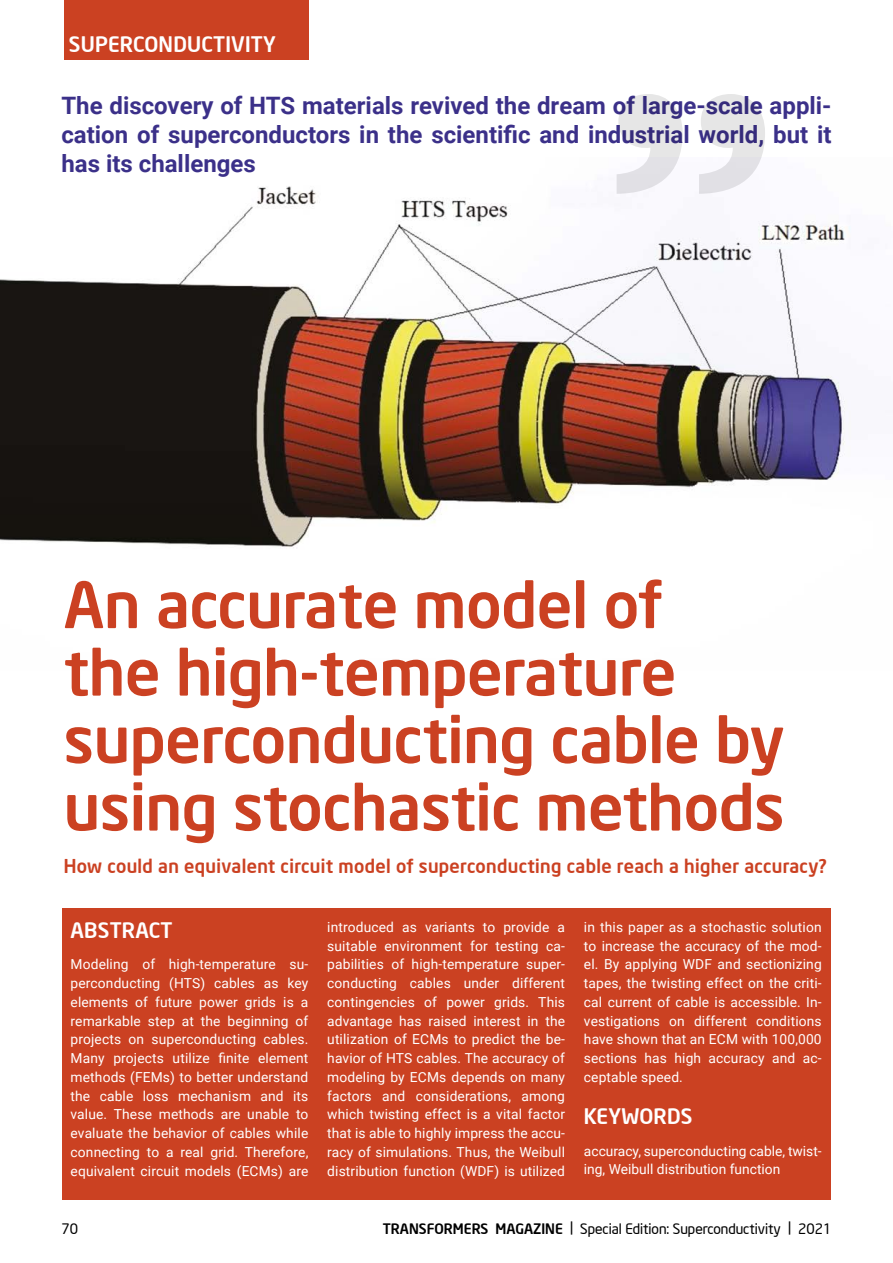
<style>
.page{position:relative;width:893px;height:1263px;background:#fff}
.page>*{position:absolute;margin:0;border:0;box-sizing:border-box;transform-origin:0 0}
.t1{font:500 63px/67.5px "Neo Sans Intel";color:#cb4122}
.t2{font:700 24px/28.8px "Roboto";color:#3b3089;text-align:justify}
.t3{font:500 21px "Neo Sans Intel";letter-spacing:.01em;color:#fff}
.t4{font:500 18.75px "Neo Sans Intel";letter-spacing:.02em;color:#cb4122}
.t5{font:14.25px "Neo Sans Intel";color:#000}
.t6{font:13.8px/18.8px "Roboto";letter-spacing:.01em;color:#fff;text-align:justify}
.s1{font-weight:500}
</style>
<div class="page">
<img style="left:0;top:174px;width:851px;height:374px">
<div style="left:62px;top:908px;width:769px;height:291px;background:#cb4122"></div>
<svg style="left:617px;top:94px;width:148px;height:100px"></svg>
<div style="left:64px;top:0;width:244px;height:60px;background:#cb4122"></div>
<h3 class="t3" style="left:69px;top:31px;width:209px">SUPERCONDUCTIVITY</h3>
<h2 class="t2" style="left:61px;top:90px;width:772px">The discovery of HTS materials revived the dream of large-scale appli&shy;cation of superconductors in the scientific and industrial world, but it has its challenges</h2>
<h1 class="t1" style="left:64px;top:570px;width:722px">An accurate model of<br>the high-temperature superconducting cable by using stochastic methods</h1>
<h3 class="t4" style="left:64px;top:854px;width:764px">How could an equivalent circuit model of superconducting cable reach a higher accuracy?</h3>
<h3 class="t3" style="left:71px;top:917px;width:104px">ABSTRACT</h3>
<p class="t6" style="left:71px;top:954px;width:239px">Modeling of high-temperature su&shy;perconducting (HTS) cables as key elements of future power grids is a remarkable step at the beginning of projects on superconducting cables.<br>Many projects utilize finite element methods (FEMs) to better understand the cable loss mechanism and its value. These methods are unable to evaluate the behavior of cables while connecting to a real grid. Therefore, equivalent circuit models (ECMs) are</p>
<p class="t5" style="left:61px;top:1220px;width:18px">70</p>
<p class="t6" style="left:327px;top:917px;width:239px">introduced as variants to provide a suitable environment for testing ca&shy;pabilities of high-temperature super&shy;conducting cables under different contingencies of power grids. This advantage has raised interest in the utilization of ECMs to predict the be&shy;havior of HTS cables. The accuracy of modeling by ECMs depends on many factors and considerations, among which twisting effect is a vital factor that is able to highly impress the accu&shy;racy of simulations. Thus, the Weibull distribution function (WDF) is utilized</p>
<p class="t6" style="left:584px;top:917px;width:239px">in this paper as a stochastic solution to increase the accuracy of the mod&shy;el. By applying WDF and sectionizing tapes, the twisting effect on the criti&shy;cal current of cable is accessible. In&shy;vestigations on different conditions have shown that an ECM with 100,000 sections has high accuracy and ac&shy;ceptable speed.</p>
<h3 class="t3" style="left:584px;top:1103px;width:110px">KEYWORDS</h3>
<p class="t6" style="left:584px;top:1141px;width:239px">accuracy, superconducting cable, twist&shy;ing, Weibull distribution function</p>
<p class="t5" style="left:383px;top:1220px;width:450px"><span class="s1">TRANSFORMERS MAGAZINE</span> | Special Edition: Superconductivity | 2021</p>
</div>
